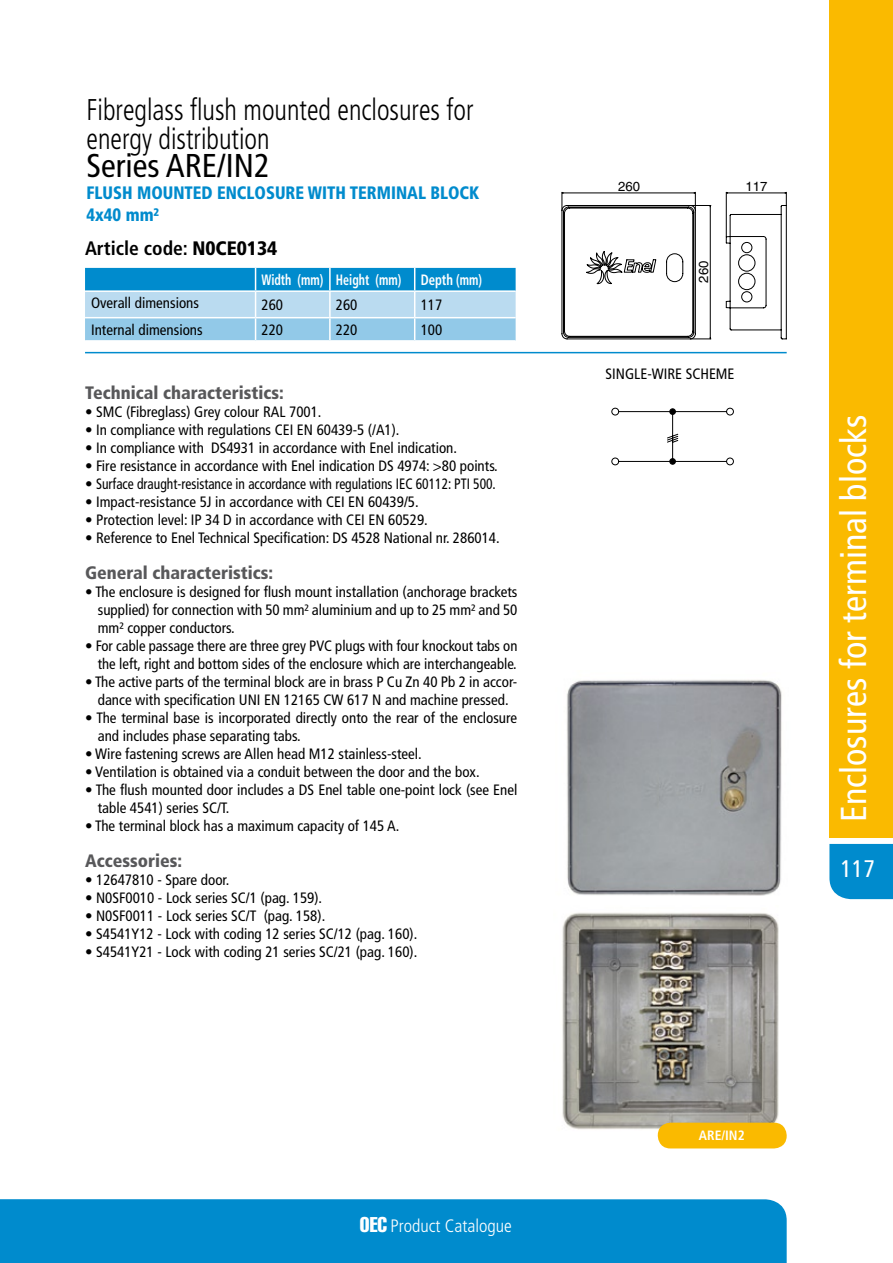
<style>
.page{position:relative;width:893px;height:1263px;background:#fff}
.page>*{position:absolute;margin:0;border:0;box-sizing:border-box;transform-origin:0 0}
.t1{font:condensed 36px "Frutiger";color:#fff}
.t2{font:condensed 33px "Frutiger";color:#000}
.t3{font:300 condensed 30px/28.5px "Frutiger";color:#000;scale:.9 1}
.t4{font:condensed 24px "Frutiger";color:#fff}
.t5{font:700 condensed 19.5px "Frutiger";color:#000}
.t6{font:900 condensed 18px "Frutiger";color:#58585a}
.t7{font:900 condensed 18px/21.6px "Frutiger";color:#008bcd;scale:.93 1}
.t8{font:300 condensed 18px "Frutiger";color:#fff}
.t9{font:condensed 15px/18px "Frutiger";color:#000}
.t10{font:700 condensed 15px "Frutiger";color:#fff;scale:.8 1}
.t11{font:700 condensed 15px "Frutiger";color:#fff;scale:.85 1}
.t12{font:700 condensed 13.5px "Frutiger";color:#fff}
.t13{font:13.2px "Helvetica";color:#000}
.s1{font-weight:900}
.s2{font-family:"Helvetica";font-weight:400;font-stretch:extra-condensed;font-size:21px}
</style>
<div class="page">
<div style="left:0;top:1199px;width:787px;height:64px;background:#008bcd"></div>
<div style="left:829px;top:0;width:64px;height:837px;background:#faba00"></div>
<div style="left:829px;top:844px;width:64px;height:55px;background:#008bcd"></div>
<img style="left:566px;top:679px;width:216px;height:217px">
<img style="left:562px;top:912px;width:225px;height:222px">
<svg style="left:611px;top:407px;width:123px;height:58px"></svg>
<svg style="left:561px;top:192px;width:226px;height:148px"></svg>
<div style="left:658px;top:1123px;width:129px;height:25px;background:#faba00;border-radius:13px"></div>
<hr style="left:85px;top:352px;width:702px;height:1px;background:#008bcd">
<svg style="left:85px;top:268px;width:431px;height:73px;background:#7abfe3"></svg>
<h3 class="t3" style="left:87px;top:96px;width:432px">Fibreglass flush mounted enclosures for energy distribution</h3>
<h2 class="t2" style="left:87px;top:147px;width:185px">Series ARE/IN2</h2>
<p class="t7" style="left:87px;top:182px;width:424px">FLUSH MOUNTED ENCLOSURE WITH TERMINAL BLOCK<br>4x40 mm²</p>
<h3 class="t5" style="left:85px;top:237px;width:194px">Article code: <span class="s1">N0CE0134</span></h3>
<p class="t10" style="left:262px;top:271px;width:176px">Width (mm) Height (mm)</p>
<p class="t11" style="left:421px;top:271px;width:74px">Depth (mm)</p>
<p class="t9" style="left:91px;top:294px;width:110px">Overall dimensions</p>
<p class="t9" style="left:262px;top:296px;width:23px">260</p>
<p class="t9" style="left:336px;top:296px;width:23px">260</p>
<p class="t9" style="left:421px;top:296px;width:23px">117</p>
<p class="t9" style="left:91px;top:321px;width:113px">Internal dimensions</p>
<p class="t9" style="left:262px;top:321px;width:23px">220</p>
<p class="t9" style="left:336px;top:321px;width:23px">220</p>
<p class="t9" style="left:421px;top:321px;width:23px">100</p>
<p class="t6" style="left:85px;top:382px;width:200px">Technical characteristics:</p>
<p class="t9" style="left:85px;top:403px;width:238px">• SMC (Fibreglass) Grey colour RAL 7001.</p>
<p class="t9" style="left:85px;top:421px;width:316px">• In compliance with regulations CEI EN 60439-5 (/A1).</p>
<p class="t9" style="left:85px;top:439px;width:374px">• In compliance with DS4931 in accordance with Enel indication.</p>
<p class="t9" style="left:85px;top:457px;width:414px">• Fire resistance in accordance with Enel indication DS 4974: &gt;80 points.</p>
<p class="t9" style="left:85px;top:475px;width:412px">• Surface draught-resistance in accordance with regulations IEC 60112: PTI 500.</p>
<p class="t9" style="left:85px;top:493px;width:335px">• Impact-resistance 5J in accordance with CEI EN 60439/5.</p>
<p class="t9" style="left:85px;top:511px;width:344px">• Protection level: IP 34 D in accordance with CEI EN 60529.</p>
<p class="t9" style="left:85px;top:529px;width:416px">• Reference to Enel Technical Specification: DS 4528 National nr. 286014.</p>
<p class="t6" style="left:85px;top:562px;width:190px">General characteristics:</p>
<p class="t9" style="left:98px;top:583px;width:421px;text-align:justify;text-indent:-13px">• The enclosure is designed for flush mount installation (anchorage brackets supplied) for connection with 50 mm² aluminium and up to 25 mm² and 50 mm² copper conductors.</p>
<p class="t9" style="left:85px;top:637px;width:434px;text-align:right">• For cable passage there are three grey PVC plugs with four knockout tabs on the left, right and bottom sides of the enclosure which are interchangeable.</p>
<p class="t9" style="left:85px;top:673px;width:434px;text-align:center">• The active parts of the terminal block are in brass P Cu Zn 40 Pb 2 in accor&shy;dance with specification UNI EN 12165 CW 617 N and machine pressed.</p>
<p class="t9" style="left:98px;top:709px;width:421px;text-indent:-13px">• The terminal base is incorporated directly onto the rear of the enclosure and includes phase separating tabs.</p>
<p class="t9" style="left:85px;top:745px;width:338px">• Wire fastening screws are Allen head M12 stainless-steel.</p>
<p class="t9" style="left:85px;top:763px;width:396px">• Ventilation is obtained via a conduit between the door and the box.</p>
<p class="t9" style="left:98px;top:781px;width:421px;text-indent:-13px">• The flush mounted door includes a DS Enel table one-point lock (see Enel table 4541) series SC/T.</p>
<p class="t9" style="left:85px;top:817px;width:316px">• The terminal block has a maximum capacity of 145 A.</p>
<p class="t6" style="left:85px;top:850px;width:99px">Accessories:</p>
<p class="t9" style="left:85px;top:871px;width:146px">• 12647810 - Spare door.</p>
<p class="t9" style="left:85px;top:889px;width:239px">• N0SF0010 - Lock series SC/1 (pag. 159).</p>
<p class="t9" style="left:85px;top:907px;width:242px">• N0SF0011 - Lock series SC/T (pag. 158).</p>
<p class="t9" style="left:85px;top:925px;width:334px">• S4541Y12 - Lock with coding 12 series SC/12 (pag. 160).</p>
<p class="t9" style="left:85px;top:943px;width:334px">• S4541Y21 - Lock with coding 21 series SC/21 (pag. 160).</p>
<p class="t8" style="left:360px;top:1215px;width:153px"><span class="s2">OEC</span> Product Catalogue</p>
<p class="t13" style="left:618px;top:179px;width:23px">260</p>
<p class="t13" style="left:745px;top:179px;width:23px">117</p>
<p class="t13" style="left:696px;top:283px;width:23px;rotate:-90deg">260</p>
<p class="t9" style="left:606px;top:365px;width:130px">SINGLE-WIRE SCHEME</p>
<p class="t13" style="left:609px;top:370px;width:130px">SCHEMA UNIFILARE</p>
<h1 class="t1" style="left:833px;top:822px;width:409px;rotate:-90deg">Enclosures for terminal blocks</h1>
<h3 class="t4" style="left:840px;top:855px;width:36px">117</h3>
<p class="t12" style="left:699px;top:1127px;width:47px">ARE/IN2</p>
</div>
